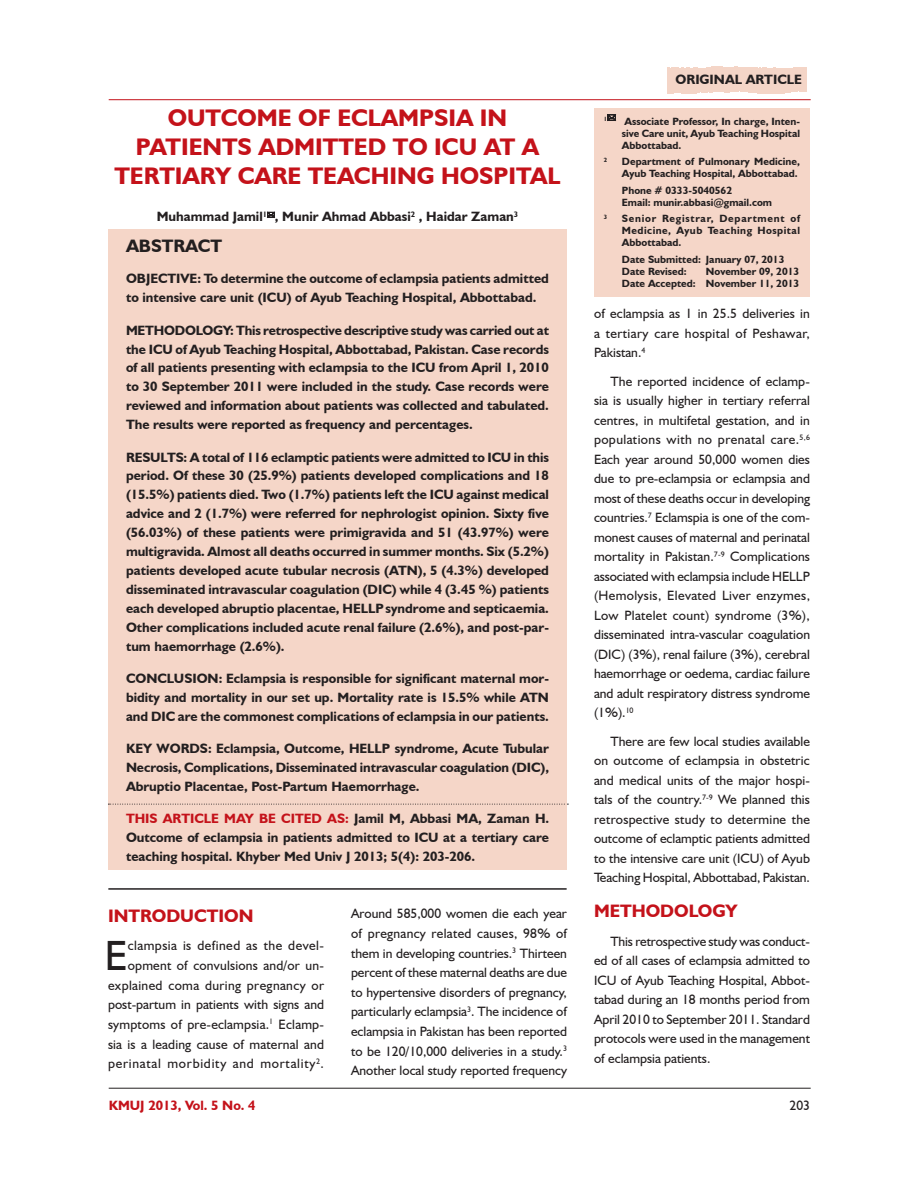
<style>
.page{position:relative;width:918px;height:1188px;background:#fff}
.page>*{position:absolute;margin:0;border:0;box-sizing:border-box;transform-origin:0 0}
.Body_text{font:42.3px "Humanist 521 BT";color:#231f20}
.Headline{font:700 24px/28.8px "Humanist 521 BT";color:#c4121a;text-align:center}
.Subhead_1{font:700 18.15px "Humanist 521 BT";color:#c4121a}
.Subhead_1-2{font:700 18px "Humanist 521 BT";color:#c4121a}
.Subhead_1-3{font:700 18px "Humanist 521 BT";color:#231f20}
.Body_text-2{font:13.5px/19.5px "Humanist 521 BT";color:#231f20;text-align:justify}
.Abstract{font:700 13.5px/18.9px "Humanist 521 BT";color:#231f20;text-align:justify}
.Author_Name{font:700 13.5px "Humanist 521 BT";color:#231f20}
.t1{font:700 13.5px "Humanist 521 BT";color:#c4121a}
.Body_text-3{font:700 13.5px "Humanist 521 BT";color:#231f20}
.Body_text-4{font:700 10.5px/12px "Humanist 521 BT";color:#231f20;text-align:justify}
.Body_text-5{font:700 6.15px "Humanist 521 BT";color:#231f20}
.s1{color:#c4121a}
</style>
<div class="page">
<hr style="left:109px;top:99px;width:702px;height:1px;background:#c4121a">
<hr style="left:109px;top:1088px;width:702px;height:1px;background:#231f20">
<div style="left:594px;top:108px;width:216px;height:188px;background:#f5d6c8"></div>
<svg style="left:667px;top:92px;width:46px;height:2px"></svg>
<svg style="left:667px;top:66px;width:140px;height:3px"></svg>
<div style="left:108px;top:230px;width:459px;height:640px;background:#f5d6c8"></div>
<svg style="left:108px;top:804px;width:460px;height:1px"></svg>
<hr style="left:108px;top:888px;width:459px;height:2px;background:#231f20">
<svg style="left:607px;top:114px;width:9px;height:7px"></svg>
<svg style="left:267px;top:212px;width:8px;height:6px"></svg>
<p class="Headline" style="left:114px;top:103px;width:448px">OUTCOME OF ECLAMPSIA IN<br>PATIENTS ADMITTED TO ICU AT A<br>TERTIARY CARE TEACHING HOSPITAL</p>
<p class="Author_Name" style="left:157px;top:208px;width:363px">Muhammad Jamil<sup>1</sup> , Munir Ahmad Abbasi<sup>2</sup> , Haidar Zaman<sup>3</sup></p>
<p class="Subhead_1-3" style="left:126px;top:235px;width:98px">ABSTRACT</p>
<p class="Abstract" style="left:126px;top:269px;width:424px">OBJECTIVE: To determine the outcome of eclampsia patients admitted to intensive care unit (ICU) of Ayub Teaching Hospital, Abbottabad.</p>
<p class="Abstract" style="left:126px;top:320px;width:425px">METHODOLOGY: This retrospective descriptive study was carried out at the ICU of Ayub Teaching Hospital, Abbottabad, Pakistan. Case records of all patients presenting with eclampsia to the ICU from April 1, 2010 to 30 September 2011 were included in the study. Case records were reviewed and information about patients was collected and tabulated.<br>The results were reported as frequency and percentages.</p>
<p class="Abstract" style="left:126px;top:447px;width:425px">RESULTS: A total of 116 eclamptic patients were admitted to ICU in this period. Of these 30 (25.9%) patients developed complications and 18 (15.5%) patients died. Two (1.7%) patients left the ICU against medical advice and 2 (1.7%) were referred for nephrologist opinion. Sixty five (56.03%) of these patients were primigravida and 51 (43.97%) were multigravida. Almost all deaths occurred in summer months. Six (5.2%) patients developed acute tubular necrosis (ATN), 5 (4.3%) developed disseminated intravascular coagulation (DIC) while 4 (3.45 %) patients each developed abruptio placentae, HELLPsyndrome and septicaemia.<br>Other complications included acute renal failure (2.6%), and post-par&shy;tum haemorrhage (2.6%).</p>
<p class="Abstract" style="left:126px;top:669px;width:425px">CONCLUSION: Eclampsia is responsible for significant maternal mor&shy;bidity and mortality in our set up. Mortality rate is 15.5% while ATN and DIC are the commonest complications of eclampsia in our patients.</p>
<p class="Abstract" style="left:126px;top:739px;width:425px">KEY WORDS: Eclampsia, Outcome, HELLP syndrome, Acute Tubular Necrosis, Complications, Disseminated intravascular coagulation (DIC), Abruptio Placentae, Post-Partum Haemorrhage.</p>
<p class="Abstract" style="left:126px;top:809px;width:425px"><span class="s1">THIS ARTICLE MAY BE CITED AS:</span> Jamil M, Abbasi MA, Zaman H.<br>Outcome of eclampsia in patients admitted to ICU at a tertiary care teaching hospital. Khyber Med Univ J 2013; 5(4): 203-206.</p>
<p class="Subhead_1" style="left:108px;top:904px;width:147px">INTRODUCTION</p>
<p class="Body_text" style="left:105px;top:930px;width:24px">E</p>
<p class="Body_text-2" style="left:108px;top:936px;width:218px;text-align:right">clampsia is defined as the devel&shy;opment of convulsions and/or un&shy;explained coma during pregnancy or post-partum in patients with signs and symptoms of pre-eclampsia.<sup>1</sup> Eclamp&shy;sia is a leading cause of maternal and perinatal morbidity and mortality<sup>2</sup>.</p>
<p class="Body_text-2" style="left:351px;top:904px;width:218px">Around 585,000 women die each year of pregnancy related causes, 98% of them in developing countries.<sup>3</sup> Thirteen percent of these maternal deaths are due to hypertensive disorders of pregnancy, particularly eclampsia<sup>3</sup>. The incidence of eclampsia in Pakistan has been reported to be 120/10,000 deliveries in a study.<sup>3<br></sup>Another local study reported frequency</p>
<p class="Body_text-3" style="left:676px;top:71px;width:128px">ORIGINAL ARTICLE</p>
<p class="Body_text-5" style="left:604px;top:115px;width:5px">1</p>
<p class="Body_text-4" style="left:622px;top:115px;width:180px">Associate Professor, In charge, Inten&shy;sive Care unit, Ayub Teaching Hospital Abbottabad.</p>
<p class="Body_text-5" style="left:604px;top:156px;width:5px">2</p>
<p class="Body_text-4" style="left:622px;top:156px;width:180px">Department of Pulmonary Medicine,<br>Ayub Teaching Hospital, Abbottabad.</p>
<p class="Body_text-4" style="left:622px;top:184px;width:112px">Phone # 0333-5040562</p>
<p class="Body_text-4" style="left:622px;top:196px;width:152px">Email: munir.abbasi@gmail.com</p>
<p class="Body_text-5" style="left:604px;top:213px;width:5px">3</p>
<p class="Body_text-4" style="left:622px;top:213px;width:180px">Senior Registrar, Department of Medicine, Ayub Teaching Hospital Abbottabad.</p>
<p class="Body_text-4" style="left:622px;top:253px;width:164px">Date Submitted: January 07, 2013</p>
<p class="Body_text-4" style="left:622px;top:265px;width:66px">Date Revised:</p>
<p class="Body_text-4" style="left:706px;top:265px;width:95px">November 09, 2013</p>
<p class="Body_text-4" style="left:622px;top:277px;width:179px">Date Accepted: November 11, 2013</p>
<p class="Body_text-2" style="left:594px;top:304px;width:217px">of eclampsia as 1 in 25.5 deliveries in a tertiary care hospital of Peshawar, Pakistan.<sup>4</sup></p>
<p class="Body_text-2" style="left:594px;top:371px;width:218px;text-indent:16px">The reported incidence of eclamp&shy;sia is usually higher in tertiary referral centres, in multifetal gestation, and in populations with no prenatal care.<sup>5,6<br></sup>Each year around 50,000 women dies due to pre-eclampsia or eclampsia and most of these deaths occur in developing countries.<sup>7</sup> Eclamspia is one of the com&shy;monest causes of maternal and perinatal mortality in Pakistan.<sup>7-9</sup> Complications associated with eclampsia include HELLP (Hemolysis, Elevated Liver enzymes, Low Platelet count) syndrome (3%), disseminated intra-vascular coagulation (DIC) (3%), renal failure (3%), cerebral haemorrhage or oedema, cardiac failure and adult respiratory distress syndrome (1%).<sup>10</sup></p>
<p class="Body_text-2" style="left:594px;top:731px;width:218px;text-indent:16px">There are few local studies available on outcome of eclampsia in obstetric and medical units of the major hospi&shy;tals of the country.<sup>7-9</sup> We planned this retrospective study to determine the outcome of eclamptic patients admitted to the intensive care unit (ICU) of Ayub Teaching Hospital, Abbottabad, Pakistan.</p>
<p class="Subhead_1-2" style="left:594px;top:900px;width:145px">METHODOLOGY</p>
<p class="Body_text-2" style="left:594px;top:931px;width:218px;text-indent:16px">This retrospective study was conduct&shy;ed of all cases of eclampsia admitted to ICU of Ayub Teaching Hospital, Abbot&shy;tabad during an 18 months period from April 2010 to September 2011. Standard protocols were used in the management of eclampsia patients.</p>
<p class="t1" style="left:109px;top:1097px;width:148px">KMUJ 2013, Vol. 5 No. 4</p>
<p class="Body_text-2" style="left:790px;top:1095px;width:22px">203</p>
</div>
